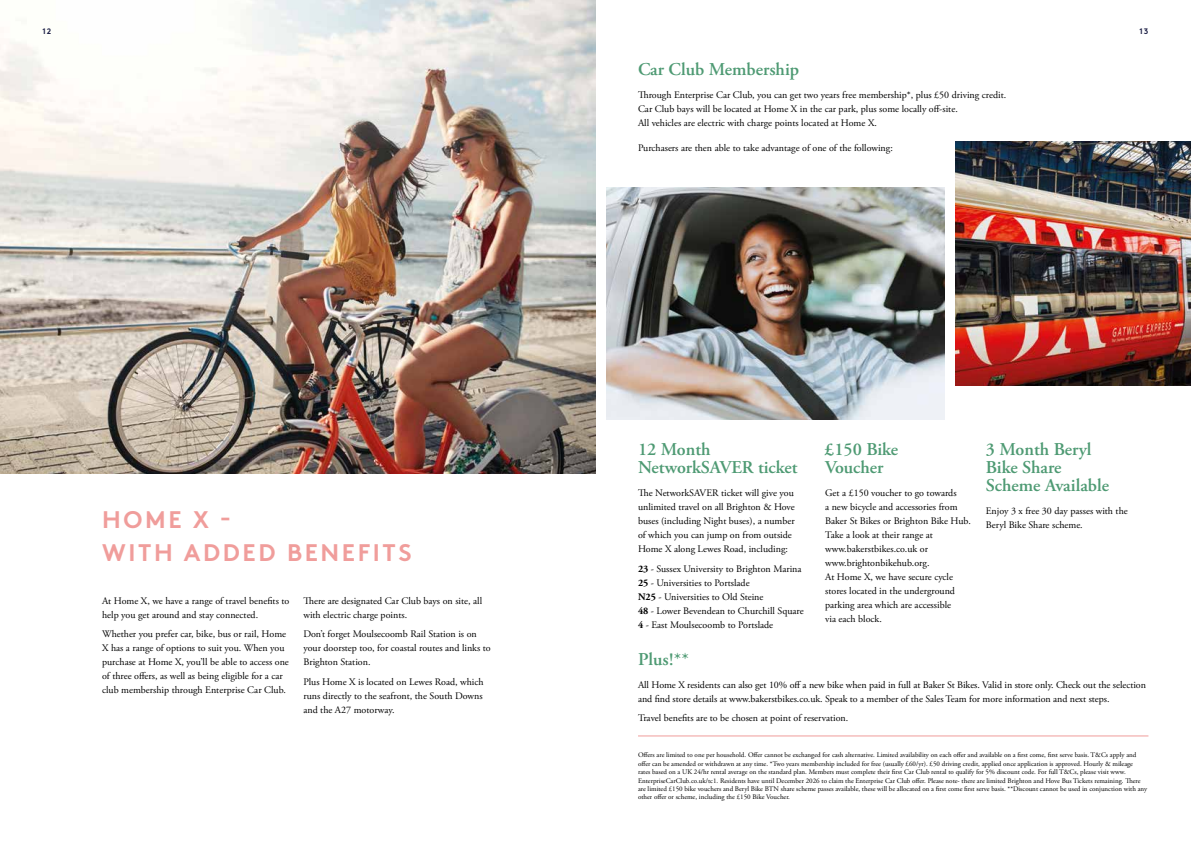
<style>
.page{position:relative;width:1191px;height:842px;background:#fff}
.page>*{position:absolute;margin:0;border:0;box-sizing:border-box;transform-origin:0 0}
.t1{font:700 24px/33px "Brown Pro";letter-spacing:.11em;color:#f09d9b}
.t2{font:600 18px/18px "Adobe Garamond Pro";color:#4e9a73}
.t3{font:10px/14px "Adobe Garamond Pro";color:#000}
.t4{font:700 8px "Brown Pro";color:#1f2248}
.t5{font:7px/8.4px "Adobe Garamond Pro";color:#000}
.s1{font-weight:700}
</style>
<div class="page">
<img style="left:955px;top:142px;width:236px;height:244px">
<hr style="left:638px;top:735px;width:510px;height:1px;background:#f09d9b">
<img style="left:607px;top:187px;width:337px;height:233px">
<img style="left:0;top:0;width:595px;height:473px">
<p class="t4" style="left:43px;top:25px;width:10px">12</p>
<p class="t4" style="left:1139px;top:25px;width:10px">13</p>
<h1 class="t1" style="left:102px;top:501px;width:311px">HOME X -<br>WITH ADDED BENEFITS</h1>
<p class="t3" style="left:102px;top:594px;width:189px">At Home X, we have a range of travel benefits to help you get around and stay connected.</p>
<p class="t3" style="left:102px;top:627px;width:188px">Whether you prefer car, bike, bus or rail, Home X has a range of options to suit you. When you purchase at Home X, you’ll be able to access one of three offers, as well as being eligible for a car club membership through Enterprise Car Club.</p>
<p class="t3" style="left:303px;top:594px;width:180px">There are designated Car Club bays on site, all with electric charge points.</p>
<p class="t3" style="left:303px;top:627px;width:189px">Don’t forget Moulsecoomb Rail Station is on your doorstep too, for coastal routes and links to<br>Brighton Station.</p>
<p class="t3" style="left:303px;top:675px;width:182px;text-align:justify">Plus Home X is located on Lewes Road, which runs directly to the seafront, the South Downs and the A27 motorway.</p>
<h2 class="t2" style="left:638px;top:61px;width:163px">Car Club Membership</h2>
<p class="t3" style="left:638px;top:88px;width:370px">Through Enterprise Car Club, you can get two years free membership*, plus £50 driving credit.<br>Car Club bays will be located at Home X in the car park, plus some locally off-site.<br>All vehicles are electric with charge points located at Home X.</p>
<p class="t3" style="left:638px;top:141px;width:256px">Purchasers are then able to take advantage of one of the following:</p>
<h2 class="t2" style="left:638px;top:441px;width:161px">12 Month<br>NetworkSAVER ticket</h2>
<p class="t3" style="left:638px;top:486px;width:158px">The NetworkSAVER ticket will give you unlimited travel on all Brighton &amp; Hove buses (including Night buses), a number of which you can jump on from outside Home X along Lewes Road, including:</p>
<p class="t3" style="left:638px;top:562px;width:167px"><span class="s1">23</span> - Sussex University to Brighton Marina <span class="s1">25</span> - Universities to Portslade<br><span class="s1">N25</span> - Universities to Old Steine<br><span class="s1">48</span> - Lower Bevendean to Churchill Square <span class="s1">4</span> - East Moulsecoomb to Portslade</p>
<h2 class="t2" style="left:825px;top:441px;width:75px">£150 Bike<br>Voucher</h2>
<p class="t3" style="left:825px;top:486px;width:147px">Get a £150 voucher to go towards<br>a new bicycle and accessories from<br>Baker St Bikes or Brighton Bike Hub.<br>Take a look at their range at www.bakerstbikes.co.uk or www.brightonbikehub.org.<br>At Home X, we have secure cycle stores located in the underground parking area which are accessible<br>via each block.</p>
<h2 class="t2" style="left:986px;top:441px;width:125px">3 Month Beryl<br>Bike Share<br>Scheme Available</h2>
<p class="t3" style="left:986px;top:504px;width:143px">Enjoy 3 x free 30 day passes with the<br>Beryl Bike Share scheme.</p>
<h2 class="t2" style="left:638px;top:651px;width:52px">Plus!**</h2>
<p class="t3" style="left:638px;top:678px;width:509px">All Home X residents can also get 10% off a new bike when paid in full at Baker St Bikes. Valid in store only. Check out the selection and find store details at www.bakerstbikes.co.uk. Speak to a member of the Sales Team for more information and next steps.</p>
<p class="t3" style="left:638px;top:711px;width:212px">Travel benefits are to be chosen at point of reservation.</p>
<p class="t5" style="left:638px;top:751px;width:511px">Offers are limited to one per household. Offer cannot be exchanged for cash alternative. Limited availability on each offer and available on a first come, first serve basis. T&amp;Cs apply and offer can be amended or withdrawn at any time. *Two years membership included for free (usually £60/yr). £50 driving credit, applied once application is approved. Hourly &amp; mileage<br>rates based on a UK 24/hr rental average on the standard plan. Members must complete their first Car Club rental to qualify for 5% discount code. For full T&amp;Cs, please visit www.<br>EnterpriseCarClub.co.uk/tc1. Residents have until December 2026 to claim the Enterprise Car Club offer. Please note- there are limited Brighton and Hove Bus Tickets remaining. There are limited £150 bike vouchers and Beryl Bike BTN share scheme passes available, these will be allocated on a first come first serve basis. **Discount cannot be used in conjunction with any other offer or scheme, including the £150 Bike Voucher.</p>
</div>
